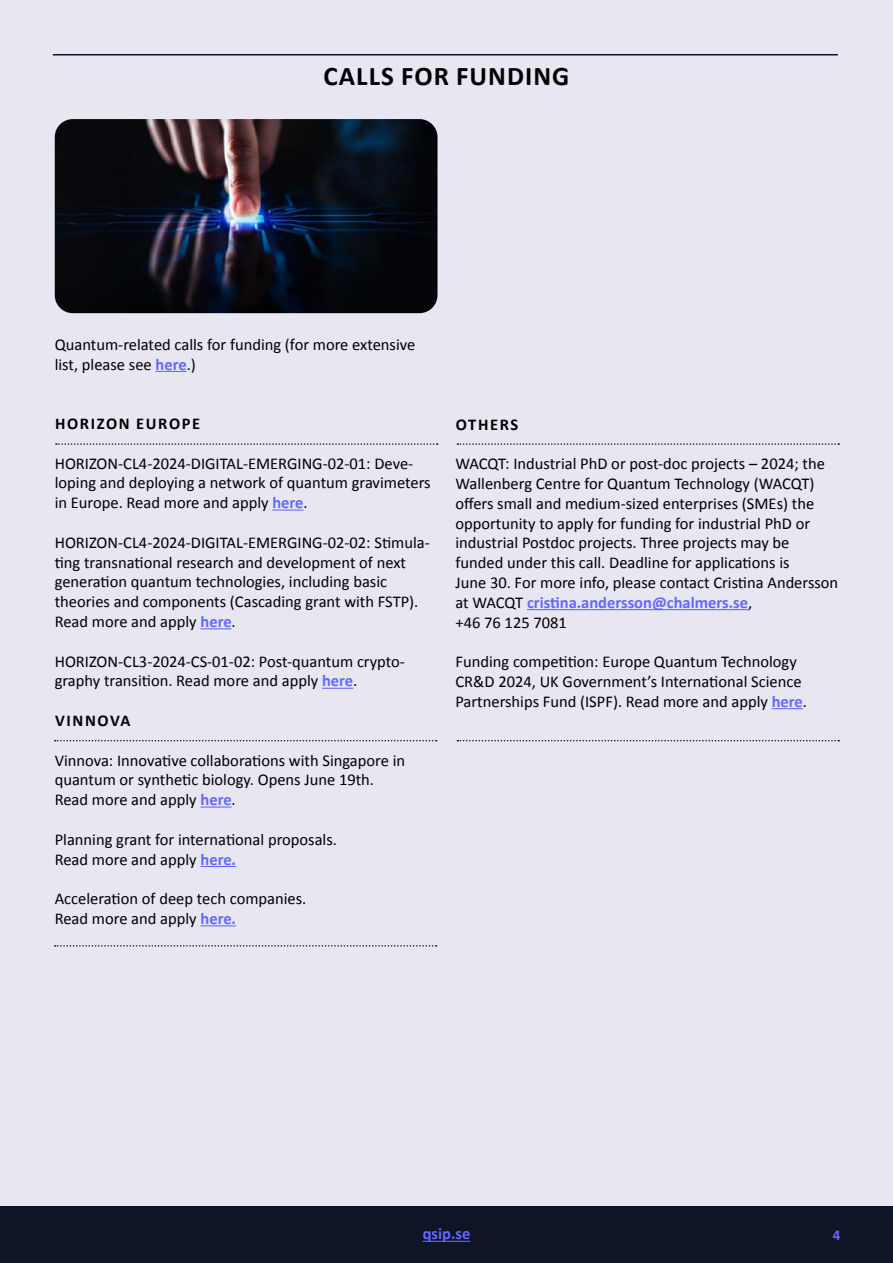
<style>
.page{position:relative;width:893px;height:1263px;background:#fff}
.page>*{position:absolute;margin:0;border:0;box-sizing:border-box;transform-origin:0 0}
.t1{font:700 27px "Calibri";letter-spacing:.04em;color:#000}
.t2{font:16.5px/19.8px "Calibri";color:#000}
.t3{font:700 16.5px "Calibri";letter-spacing:.1em;color:#000}
.t4{font:700 16.5px "Calibri";color:#66f}
.t5{font:700 15px "Calibri";color:#66f}
.s1{font-weight:700;color:#66f}
</style>
<div class="page">
<div style="left:0;top:1px;width:893px;height:1262px;background:#e7e6f1"></div>
<div style="left:0;top:1206px;width:893px;height:57px;background:#0f1426"></div>
<img style="left:55px;top:119px;width:382px;height:194px">
<hr style="left:53px;top:54px;width:785px;height:2px;background:#0f1426">
<hr style="left:423px;top:1241px;width:47px;height:1px;background:#66f">
<hr style="left:156px;top:371px;width:31px;height:1px;background:#66f">
<hr style="left:272px;top:509px;width:32px;height:2px;background:#66f">
<hr style="left:200px;top:628px;width:32px;height:1px;background:#66f">
<hr style="left:322px;top:688px;width:31px;height:1px;background:#66f">
<hr style="left:200px;top:806px;width:32px;height:2px;background:#66f">
<hr style="left:200px;top:866px;width:36px;height:1px;background:#66f">
<hr style="left:200px;top:925px;width:36px;height:1px;background:#66f">
<hr style="left:527px;top:609px;width:221px;height:1px;background:#66f">
<hr style="left:772px;top:708px;width:31px;height:1px;background:#66f">
<svg style="left:56px;top:443px;width:382px;height:2px"></svg>
<svg style="left:55px;top:740px;width:382px;height:1px"></svg>
<svg style="left:457px;top:443px;width:382px;height:2px"></svg>
<svg style="left:457px;top:740px;width:382px;height:1px"></svg>
<svg style="left:55px;top:945px;width:382px;height:2px"></svg>
<h1 class="t1" style="left:324px;top:57px;width:247px">CALLS FOR FUNDING</h1>
<p class="t2" style="left:55px;top:334px;width:362px">Quantum-related calls for funding (for more extensive list, please see <span class="s1">here</span>.)</p>
<p class="t3" style="left:55px;top:412px;width:147px">HORIZON EUROPE</p>
<p class="t2" style="left:55px;top:452px;width:377px">HORIZON-CL4-2024-DIGITAL-EMERGING-02-01: Deve&shy;loping and deploying a network of quantum gravimeters in Europe. Read more and apply <span class="s1">here</span>.</p>
<p class="t2" style="left:55px;top:532px;width:377px">HORIZON-CL4-2024-DIGITAL-EMERGING-02-02: Stimula&shy;ting transnational research and development of next generation quantum technologies, including basic theories and components (Cascading grant with FSTP).<br>Read more and apply <span class="s1">here</span>.</p>
<p class="t2" style="left:55px;top:650px;width:352px">HORIZON-CL3-2024-CS-01-02: Post-quantum crypto&shy;graphy transition. Read more and apply <span class="s1">here</span>.</p>
<p class="t3" style="left:55px;top:709px;width:77px">VINNOVA</p>
<p class="t2" style="left:55px;top:749px;width:352px">Vinnova: Innovative collaborations with Singapore in quantum or synthetic biology. Opens June 19th.<br>Read more and apply <span class="s1">here</span>.</p>
<p class="t2" style="left:55px;top:829px;width:284px">Planning grant for international proposals.<br>Read more and apply <span class="s1">here.</span></p>
<p class="t2" style="left:55px;top:888px;width:253px">Acceleration of deep tech companies.<br>Read more and apply <span class="s1">here.</span></p>
<p class="t3" style="left:456px;top:412px;width:64px">OTHERS</p>
<p class="t2" style="left:455px;top:453px;width:384px">WACQT: Industrial PhD or post-doc projects – 2024; the Wallenberg Centre for Quantum Technology (WACQT) offers small and medium-sized enterprises (SMEs) the opportunity to apply for funding for industrial PhD or industrial Postdoc projects. Three projects may be funded under this call. Deadline for applications is<br>June 30. For more info, please contact Cristina Andersson at WACQT <span class="s1">cristina.andersson@chalmers.se</span>,<br>+46 76 125 7081</p>
<p class="t2" style="left:455px;top:651px;width:353px">Funding competition: Europe Quantum Technology<br>CR&amp;D 2024, UK Government’s International Science<br>Partnerships Fund (ISPF). Read more and apply <span class="s1">here</span>.</p>
<p class="t4" style="left:423px;top:1222px;width:49px">qsip.se</p>
<p class="t5" style="left:833px;top:1225px;width:9px">4</p>
</div>
